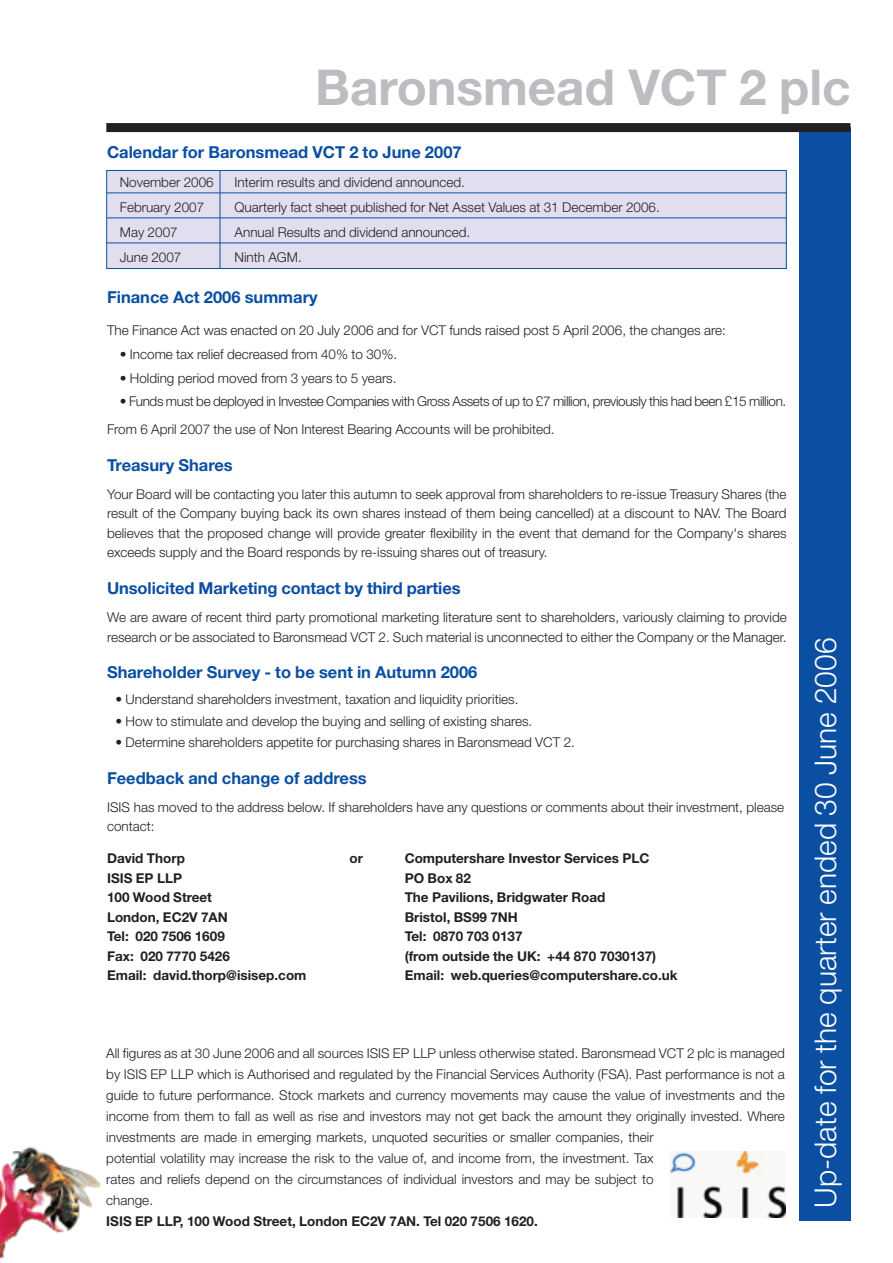
<style>
.page{position:relative;width:893px;height:1263px;background:#fff}
.page>*{position:absolute;margin:0;border:0;box-sizing:border-box;transform-origin:0 0}
.t1{font:700 49.5px "Helvetica Neue";color:#bcbdc0}
.t2{font:300 30px "Helvetica Neue";color:#fff}
.t3{font:700 16.5px "Helvetica Neue";color:#0a4fa2}
.t4{font:300 13.5px/21px "Helvetica Neue";color:#231f20}
.t5{font:700 13.5px "Helvetica Neue";color:#231f20}
.t6{font:300 13.5px/28px "Helvetica Neue";letter-spacing:-.03em;color:#231f20}
</style>
<div class="page">
<img style="left:0;top:1146px;width:101px;height:117px">
<div style="left:799px;top:127px;width:51px;height:1093px;background:#0a4fa2"></div>
<div style="left:106px;top:123px;width:744px;height:9px;background:#231f20"></div>
<div style="left:107px;top:170px;width:679px;height:99px;background:#e1dfef"></div>
<div style="left:106px;top:170px;width:681px;height:99px;border:1px solid #0a4fa2"></div>
<hr style="left:220px;top:170px;width:1px;height:98px;background:#0a4fa2">
<img style="left:670px;top:1151px;width:115px;height:66px">
<hr style="left:107px;top:193px;width:680px;height:1px;background:#0a4fa2">
<hr style="left:107px;top:218px;width:680px;height:1px;background:#0a4fa2">
<hr style="left:107px;top:243px;width:680px;height:1px;background:#0a4fa2">
<h1 class="t1" style="left:315px;top:69px;width:537px">Baronsmead VCT 2 plc</h1>
<p class="t3" style="left:107px;top:146px;width:356px">Calendar for Baronsmead VCT 2 to June 2007</p>
<p class="t4" style="left:120px;top:172px;width:95px">November 2006</p>
<p class="t4" style="left:235px;top:172px;width:232px">Interim results and dividend announced.</p>
<p class="t4" style="left:120px;top:197px;width:86px">February 2007</p>
<p class="t4" style="left:235px;top:197px;width:427px">Quarterly fact sheet published for Net Asset Values at 31 December 2006.</p>
<p class="t4" style="left:120px;top:222px;width:59px">May 2007</p>
<p class="t4" style="left:235px;top:222px;width:237px">Annual Results and dividend announced.</p>
<p class="t4" style="left:120px;top:247px;width:63px">June 2007</p>
<p class="t4" style="left:235px;top:247px;width:69px">Ninth AGM.</p>
<p class="t3" style="left:107px;top:291px;width:212px">Finance Act 2006 summary</p>
<p class="t4" style="left:107px;top:320px;width:620px">The Finance Act was enacted on 20 July 2006 and for VCT funds raised post 5 April 2006, the changes are:</p>
<p class="t4" style="left:120px;top:343px;width:279px">• Income tax relief decreased from 40% to 30%.</p>
<p class="t4" style="left:120px;top:367px;width:278px">• Holding period moved from 3 years to 5 years.</p>
<p class="t6" style="left:107px;top:387px;width:681px;text-indent:13px">• Funds must be deployed in Investee Companies with Gross Assets of up to £7 million, previously this had been £15 million.<br>From 6 April 2007 the use of Non Interest Bearing Accounts will be prohibited.</p>
<p class="t3" style="left:107px;top:459px;width:127px">Treasury Shares</p>
<p class="t4" style="left:107px;top:484px;width:681px;line-height:19.5px;text-align:justify">Your Board will be contacting you later this autumn to seek approval from shareholders to re-issue Treasury Shares (the result of the Company buying back its own shares instead of them being cancelled) at a discount to NAV. The Board believes that the proposed change will provide greater flexibility in the event that demand for the Company's shares exceeds supply and the Board responds by re-issuing shares out of treasury.</p>
<p class="t3" style="left:107px;top:582px;width:355px">Unsolicited Marketing contact by third parties</p>
<p class="t4" style="left:107px;top:607px;width:681px;line-height:19.5px">We are aware of recent third party promotional marketing literature sent to shareholders, variously claiming to provide research or be associated to Baronsmead VCT 2. Such material is unconnected to either the Company or the Manager.</p>
<p class="t3" style="left:107px;top:666px;width:372px">Shareholder Survey - to be sent in Autumn 2006</p>
<p class="t4" style="left:116px;top:688px;width:404px">• Understand shareholders investment, taxation and liquidity priorities.</p>
<p class="t4" style="left:116px;top:710px;width:418px">• How to stimulate and develop the buying and selling of existing shares.</p>
<p class="t4" style="left:116px;top:731px;width:461px">• Determine shareholders appetite for purchasing shares in Baronsmead VCT 2.</p>
<p class="t3" style="left:107px;top:772px;width:261px">Feedback and change of address</p>
<p class="t4" style="left:107px;top:797px;width:679px;line-height:19.5px">ISIS has moved to the address below. If shareholders have any questions or comments about their investment, please contact:</p>
<p class="t5" style="left:107px;top:854px;width:79px">David Thorp</p>
<p class="t5" style="left:349px;top:854px;width:15px">or</p>
<p class="t5" style="left:405px;top:854px;width:246px">Computershare Investor Services PLC</p>
<p class="t5" style="left:107px;top:873px;width:77px">ISIS EP LLP</p>
<p class="t5" style="left:405px;top:873px;width:68px">PO Box 82</p>
<p class="t5" style="left:107px;top:893px;width:107px">100 Wood Street</p>
<p class="t5" style="left:405px;top:893px;width:202px">The Pavilions, Bridgwater Road</p>
<p class="t5" style="left:107px;top:912px;width:122px">London, EC2V 7AN</p>
<p class="t5" style="left:405px;top:912px;width:115px">Bristol, BS99 7NH</p>
<p class="t5" style="left:107px;top:932px;width:119px">Tel: 020 7506 1609</p>
<p class="t5" style="left:405px;top:932px;width:119px">Tel: 0870 703 0137</p>
<p class="t5" style="left:107px;top:951px;width:124px">Fax: 020 7770 5426</p>
<p class="t5" style="left:405px;top:951px;width:253px">(from outside the UK: +44 870 7030137)</p>
<p class="t5" style="left:107px;top:971px;width:201px">Email: david.thorp@isisep.com</p>
<p class="t5" style="left:405px;top:971px;width:274px">Email: web.queries@computershare.co.uk</p>
<p class="t4" style="left:106px;top:1042px;width:680px">All figures as at 30 June 2006 and all sources ISIS EP LLP unless otherwise stated. Baronsmead VCT 2 plc is managed by ISIS EP LLP which is Authorised and regulated by the Financial Services Authority (FSA). Past performance is not a guide to future performance. Stock markets and currency movements may cause the value of investments and the income from them to fall as well as rise and investors may not get back the amount they originally invested. Where investments are made in emerging markets, unquoted securities or smaller companies, their<br>potential volatility may increase the risk to the value of, and income from, the investment. Tax<br>rates and reliefs depend on the circumstances of individual investors and may be subject to<br>change.</p>
<p class="t5" style="left:106px;top:1216px;width:433px">ISIS EP LLP, 100 Wood Street, London EC2V 7AN. Tel 020 7506 1620.</p>
<h2 class="t2" style="left:807px;top:1208px;width:571px;rotate:-90deg">Up-date for the quarter ended 30 June 2006</h2>
</div>
